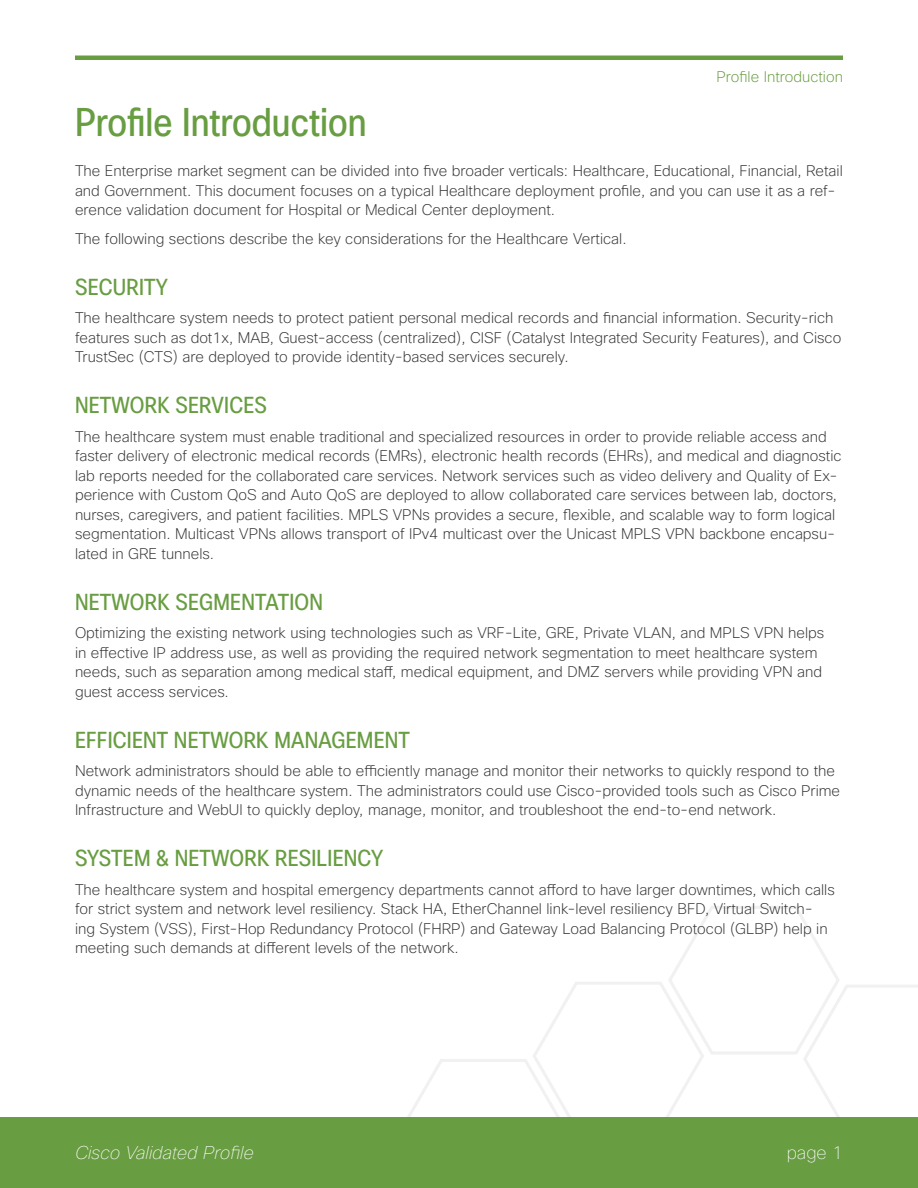
<style>
.page{position:relative;width:918px;height:1188px;background:#fff}
.page>*{position:absolute;margin:0;border:0;box-sizing:border-box;transform-origin:0 0}
.t1{font:condensed 39px "Cisco Sans";color:#689d41}
.t2{font:condensed 22.5px "Cisco Sans";letter-spacing:.01em;color:#689d41}
.t3{font:italic 100 18px "Cisco Sans";color:#fff}
.t4{font:100 18px "Cisco Sans";color:#fff}
.t5{font:200 15px/19.5px "Cisco Sans";color:#323232}
.t6{font:200 15px "Cisco Sans";color:#689d41}
</style>
<div class="page">
<svg style="left:396px;top:906px;width:522px;height:212px"></svg>
<div style="left:0;top:1118px;width:918px;height:70px;background:#689d41"></div>
<hr style="left:75px;top:56px;width:768px;height:4px;background:#689d41">
<p class="t6" style="left:717px;top:68px;width:128px">Profile Introduction</p>
<h1 class="t1" style="left:75px;top:97px;width:293px">PROFILE INTRODUCTION</h1>
<p class="t5" style="left:75px;top:161px;width:769px">The Enterprise market segment can be divided into five broader verticals: Healthcare, Educational, Financial, Retail and Government. This document focuses on a typical Healthcare deployment profile, and you can use it as a ref&shy;erence validation document for Hospital or Medical Center deployment.</p>
<p class="t5" style="left:75px;top:229px;width:553px">The following sections describe the key considerations for the Healthcare Vertical.</p>
<h2 class="t2" style="left:75px;top:273px;width:94px">SECURITY</h2>
<p class="t5" style="left:75px;top:308px;width:768px">The healthcare system needs to protect patient personal medical records and financial information. Security-rich features such as dot1x, MAB, Guest-access (centralized), CISF (Catalyst Integrated Security Features), and Cisco<br>TrustSec (CTS) are deployed to provide identity-based services securely.</p>
<h2 class="t2" style="left:75px;top:391px;width:191px">NETWORK SERVICES</h2>
<p class="t5" style="left:75px;top:427px;width:768px">The healthcare system must enable traditional and specialized resources in order to provide reliable access and faster delivery of electronic medical records (EMRs), electronic health records (EHRs), and medical and diagnostic lab reports needed for the collaborated care services. Network services such as video delivery and Quality of Ex&shy;perience with Custom QoS and Auto QoS are deployed to allow collaborated care services between lab, doctors, nurses, caregivers, and patient facilities. MPLS VPNs provides a secure, flexible, and scalable way to form logical segmentation. Multicast VPNs allows transport of IPv4 multicast over the Unicast MPLS VPN backbone encapsu&shy;lated in GRE tunnels.</p>
<h2 class="t2" style="left:75px;top:588px;width:247px">NETWORK SEGMENTATION</h2>
<p class="t5" style="left:75px;top:623px;width:751px">Optimizing the existing network using technologies such as VRF-Lite, GRE, Private VLAN, and MPLS VPN helps in effective IP address use, as well as providing the required network segmentation to meet healthcare system needs, such as separation among medical staff, medical equipment, and DMZ servers while providing VPN and guest access services.</p>
<h2 class="t2" style="left:75px;top:726px;width:323px">EFFICIENT NETWORK MANAGEMENT</h2>
<p class="t5" style="left:75px;top:761px;width:767px">Network administrators should be able to efficiently manage and monitor their networks to quickly respond to the dynamic needs of the healthcare system. The administrators could use Cisco-provided tools such as Cisco Prime<br>Infrastructure and WebUI to quickly deploy, manage, monitor, and troubleshoot the end-to-end network.</p>
<h2 class="t2" style="left:75px;top:844px;width:310px">SYSTEM &amp; NETWORK RESI LIENCY</h2>
<p class="t5" style="left:75px;top:880px;width:761px">The healthcare system and hospital emergency departments cannot afford to have larger downtimes, which calls for strict system and network level resiliency. Stack HA, EtherChannel link-level resiliency BFD, Virtual Switch&shy;ing System (VSS), First-Hop Redundancy Protocol (FHRP) and Gateway Load Balancing Protocol (GLBP) help in meeting such demands at different levels of the network.</p>
<p class="t3" style="left:75px;top:1141px;width:180px">Cisco Validated Profile</p>
<p class="t4" style="left:787px;top:1141px;width:58px">page 1</p>
</div>
